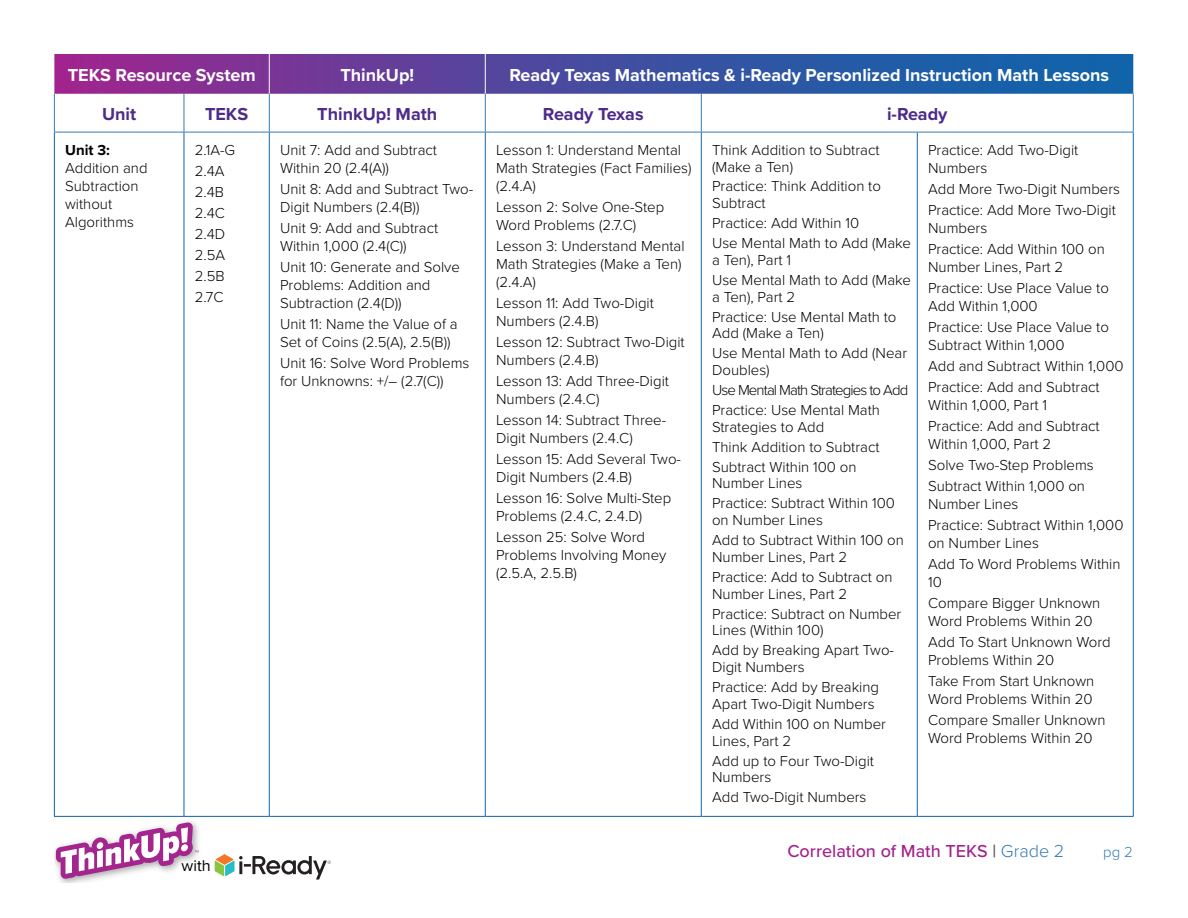
<style>
.page{position:relative;width:1188px;height:918px;background:#fff}
.page>*{position:absolute;margin:0;border:0;box-sizing:border-box;transform-origin:0 0}
.t1{font:700 18px "Proxima Nova";color:#fff}
.t2{font:700 18px "Proxima Nova";color:#4e2b8a}
.t3{font:500 18px "Proxima Nova";color:#a3238e}
.t4{font:16.2px "Proxima Nova";color:#010101}
._2021-Body{font:300 15px/18px "Proxima Nova";color:#000}
._2021-Body-2{font:300 15px "Proxima Nova";letter-spacing:-.06em;color:#000}
.t5{font:300 15px "Proxima Nova";color:#357ab7}
.s1{font-weight:700}
.s2{color:#4d4d4f}
.s3{font-weight:300;color:#357ab7}
</style>
<div class="page">
<img style="left:54px;top:821px;width:138px;height:61px">
<svg style="left:56px;top:822px;width:143px;height:57px"></svg>
<svg style="left:215px;top:854px;width:116px;height:26px"></svg>
<svg style="left:54px;top:54px;width:1079px;height:40px;background:#4d4a9f"></svg>
<svg style="left:702px;top:133px;width:431px;height:683px"></svg>
<hr style="left:269px;top:54px;width:1px;height:40px;background:#fff">
<hr style="left:485px;top:54px;width:1px;height:40px;background:#fff">
<hr style="left:54px;top:132px;width:130px;height:1px;background:#357ab7">
<hr style="left:184px;top:132px;width:85px;height:1px;background:#357ab7">
<hr style="left:269px;top:132px;width:216px;height:1px;background:#357ab7">
<hr style="left:485px;top:132px;width:216px;height:1px;background:#357ab7">
<hr style="left:701px;top:132px;width:216px;height:1px;background:#357ab7">
<hr style="left:917px;top:132px;width:217px;height:1px;background:#357ab7">
<hr style="left:54px;top:132px;width:1px;height:684px;background:#1163aa">
<hr style="left:184px;top:132px;width:1px;height:684px;background:#1163aa">
<hr style="left:269px;top:132px;width:1px;height:684px;background:#1163aa">
<hr style="left:485px;top:132px;width:1px;height:684px;background:#1163aa">
<hr style="left:701px;top:132px;width:1px;height:684px;background:#1163aa">
<hr style="left:917px;top:132px;width:1px;height:684px;background:#1163aa">
<hr style="left:1133px;top:132px;width:1px;height:684px;background:#1163aa">
<hr style="left:54px;top:816px;width:130px;height:1px;background:#1163aa">
<hr style="left:184px;top:816px;width:85px;height:1px;background:#1163aa">
<hr style="left:269px;top:816px;width:216px;height:1px;background:#1163aa">
<hr style="left:485px;top:816px;width:216px;height:1px;background:#1163aa">
<hr style="left:701px;top:816px;width:216px;height:1px;background:#1163aa">
<hr style="left:917px;top:816px;width:217px;height:1px;background:#1163aa">
<hr style="left:184px;top:94px;width:1px;height:38px;background:#357ab7">
<hr style="left:269px;top:94px;width:1px;height:38px;background:#357ab7">
<hr style="left:485px;top:94px;width:1px;height:38px;background:#357ab7">
<hr style="left:701px;top:94px;width:1px;height:38px;background:#357ab7">
<hr style="left:54px;top:94px;width:1px;height:38px;background:#357ab7">
<hr style="left:1133px;top:94px;width:1px;height:38px;background:#357ab7">
<p class="t1" style="left:68px;top:62px;width:190px">TEKS Resource System</p>
<p class="t1" style="left:340px;top:62px;width:75px">ThinkUp!</p>
<p class="t1" style="left:510px;top:62px;width:601px">Ready Texas Mathematics &amp; i-Ready Personlized Instruction Math Lessons</p>
<p class="t2" style="left:102px;top:101px;width:36px">Unit</p>
<p class="t2" style="left:205px;top:101px;width:45px">TEKS</p>
<p class="t2" style="left:317px;top:101px;width:122px">ThinkUp! Math</p>
<p class="t2" style="left:543px;top:101px;width:102px">Ready Texas</p>
<p class="t2" style="left:887px;top:101px;width:62px">i-Ready</p>
<p class="_2021-Body" style="left:65px;top:140px;width:84px"><span class="s1">Unit 3:<br></span>Addition and<br>Subtraction without<br>Algorithms</p>
<p class="_2021-Body" style="left:195px;top:140px;width:42px">2.1A-G</p>
<p class="_2021-Body" style="left:280px;top:140px;width:159px">Unit 7: Add and Subtract<br>Within 20 (2.4(A))</p>
<p class="_2021-Body" style="left:280px;top:179px;width:195px">Unit 8: Add and Subtract Two-<br>Digit Numbers (2.4(B))</p>
<p class="_2021-Body" style="left:280px;top:218px;width:160px">Unit 9: Add and Subtract<br>Within 1,000 (2.4(C))</p>
<p class="_2021-Body" style="left:280px;top:257px;width:181px">Unit 10: Generate and Solve<br>Problems: Addition and<br>Subtraction (2.4(D))</p>
<p class="_2021-Body" style="left:280px;top:314px;width:179px">Unit 11: Name the Value of a<br>Set of Coins (2.5(A), 2.5(B))</p>
<p class="_2021-Body" style="left:280px;top:353px;width:191px">Unit 16: Solve Word Problems for Unknowns: +/– (2.7(C))</p>
<p class="_2021-Body" style="left:712px;top:141px;width:169px;line-height:16.8px">Think Addition to Subtract (Make a Ten)</p>
<p class="_2021-Body" style="left:712px;top:177px;width:170px;line-height:16.8px">Practice: Think Addition to<br>Subtract</p>
<p class="_2021-Body" style="left:712px;top:213px;width:149px">Practice: Add Within 10</p>
<p class="_2021-Body" style="left:712px;top:234px;width:200px;line-height:16.8px">Use Mental Math to Add (Make a Ten), Part 1</p>
<p class="_2021-Body" style="left:712px;top:271px;width:200px;line-height:16.8px">Use Mental Math to Add (Make a Ten), Part 2</p>
<p class="_2021-Body" style="left:712px;top:307px;width:186px;line-height:16.8px">Practice: Use Mental Math to<br>Add (Make a Ten)</p>
<p class="_2021-Body" style="left:712px;top:344px;width:197px;line-height:16.8px">Use Mental Math to Add (Near<br>Doubles)</p>
<p class="_2021-Body-2" style="left:712px;top:379px;width:198px">Use Mental Math Strategies to Add</p>
<p class="_2021-Body" style="left:712px;top:401px;width:169px;line-height:16.8px">Practice: Use Mental Math<br>Strategies to Add</p>
<p class="_2021-Body" style="left:712px;top:437px;width:169px">Think Addition to Subtract</p>
<p class="_2021-Body" style="left:712px;top:457px;width:146px;line-height:16.8px">Subtract Within 100 on<br>Number Lines</p>
<p class="_2021-Body" style="left:712px;top:494px;width:184px;line-height:16.8px">Practice: Subtract Within 100 on Number Lines</p>
<p class="_2021-Body" style="left:712px;top:531px;width:193px;line-height:16.8px">Add to Subtract Within 100 on<br>Number Lines, Part 2</p>
<p class="_2021-Body" style="left:712px;top:568px;width:182px;line-height:16.8px">Practice: Add to Subtract on<br>Number Lines, Part 2</p>
<p class="_2021-Body" style="left:712px;top:604px;width:191px;line-height:16.8px">Practice: Subtract on Number<br>Lines (Within 100)</p>
<p class="_2021-Body" style="left:712px;top:641px;width:184px;line-height:16.8px">Add by Breaking Apart Two-<br>Digit Numbers</p>
<p class="_2021-Body" style="left:712px;top:678px;width:169px;line-height:16.8px">Practice: Add by Breaking<br>Apart Two-Digit Numbers</p>
<p class="_2021-Body" style="left:712px;top:715px;width:175px;line-height:16.8px">Add Within 100 on Number<br>Lines, Part 2</p>
<p class="_2021-Body" style="left:712px;top:751px;width:163px;line-height:16.8px">Add up to Four Two-Digit<br>Numbers</p>
<p class="_2021-Body" style="left:712px;top:788px;width:156px">Add Two-Digit Numbers</p>
<p class="_2021-Body" style="left:496px;top:140px;width:197px">Lesson 1: Understand Mental<br>Math Strategies (Fact Families) (2.4.A)</p>
<p class="_2021-Body" style="left:496px;top:197px;width:170px">Lesson 2: Solve One-Step<br>Word Problems (2.7.C)</p>
<p class="_2021-Body" style="left:496px;top:236px;width:190px">Lesson 3: Understand Mental<br>Math Strategies (Make a Ten) (2.4.A)</p>
<p class="_2021-Body" style="left:496px;top:293px;width:159px">Lesson 11: Add Two-Digit<br>Numbers (2.4.B)</p>
<p class="_2021-Body" style="left:496px;top:332px;width:190px">Lesson 12: Subtract Two-Digit<br>Numbers (2.4.B)</p>
<p class="_2021-Body" style="left:496px;top:371px;width:174px">Lesson 13: Add Three-Digit<br>Numbers (2.4.C)</p>
<p class="_2021-Body" style="left:496px;top:410px;width:172px">Lesson 14: Subtract Three-<br>Digit Numbers (2.4.C)</p>
<p class="_2021-Body" style="left:496px;top:449px;width:187px">Lesson 15: Add Several Two-<br>Digit Numbers (2.4.B)</p>
<p class="_2021-Body" style="left:496px;top:488px;width:177px">Lesson 16: Solve Multi-Step<br>Problems (2.4.C, 2.4.D)</p>
<p class="_2021-Body" style="left:496px;top:527px;width:172px">Lesson 25: Solve Word<br>Problems Involving Money (2.5.A, 2.5.B)</p>
<p class="_2021-Body" style="left:928px;top:140px;width:152px">Practice: Add Two-Digit<br>Numbers</p>
<p class="_2021-Body" style="left:928px;top:179px;width:193px">Add More Two-Digit Numbers</p>
<p class="_2021-Body" style="left:928px;top:200px;width:189px">Practice: Add More Two-Digit<br>Numbers</p>
<p class="_2021-Body" style="left:928px;top:239px;width:178px">Practice: Add Within 100 on<br>Number Lines, Part 2</p>
<p class="_2021-Body" style="left:928px;top:278px;width:182px">Practice: Use Place Value to<br>Add Within 1,000</p>
<p class="_2021-Body" style="left:928px;top:317px;width:182px">Practice: Use Place Value to<br>Subtract Within 1,000</p>
<p class="_2021-Body" style="left:928px;top:356px;width:197px">Add and Subtract Within 1,000</p>
<p class="_2021-Body" style="left:928px;top:377px;width:173px">Practice: Add and Subtract<br>Within 1,000, Part 1</p>
<p class="_2021-Body" style="left:928px;top:416px;width:173px">Practice: Add and Subtract<br>Within 1,000, Part 2</p>
<p class="_2021-Body" style="left:928px;top:455px;width:167px">Solve Two-Step Problems</p>
<p class="_2021-Body" style="left:928px;top:476px;width:158px">Subtract Within 1,000 on<br>Number Lines</p>
<p class="_2021-Body" style="left:928px;top:515px;width:197px">Practice: Subtract Within 1,000 on Number Lines</p>
<p class="_2021-Body" style="left:928px;top:554px;width:194px">Add To Word Problems Within<br>10</p>
<p class="_2021-Body" style="left:928px;top:593px;width:174px">Compare Bigger Unknown<br>Word Problems Within 20</p>
<p class="_2021-Body" style="left:928px;top:632px;width:184px">Add To Start Unknown Word<br>Problems Within 20</p>
<p class="_2021-Body" style="left:928px;top:671px;width:168px">Take From Start Unknown<br>Word Problems Within 20</p>
<p class="_2021-Body" style="left:928px;top:710px;width:179px">Compare Smaller Unknown<br>Word Problems Within 20</p>
<p class="_2021-Body" style="left:195px;top:161px;width:31px">2.4A</p>
<p class="_2021-Body" style="left:195px;top:182px;width:31px">2.4B</p>
<p class="_2021-Body" style="left:195px;top:203px;width:32px">2.4C</p>
<p class="_2021-Body" style="left:195px;top:224px;width:32px">2.4D</p>
<p class="_2021-Body" style="left:195px;top:245px;width:32px">2.5A</p>
<p class="_2021-Body" style="left:195px;top:266px;width:31px">2.5B</p>
<p class="_2021-Body" style="left:195px;top:287px;width:30px">2.7C</p>
<p class="t4" style="left:182px;top:853px;width:31px">with</p>
<p class="t3" style="left:787px;top:837px;width:278px">Correlation of Math TEKS <span class="s2">|</span> <span class="s3">Grade 2</span></p>
<p class="t5" style="left:1103px;top:840px;width:31px">pg 2</p>
</div>
